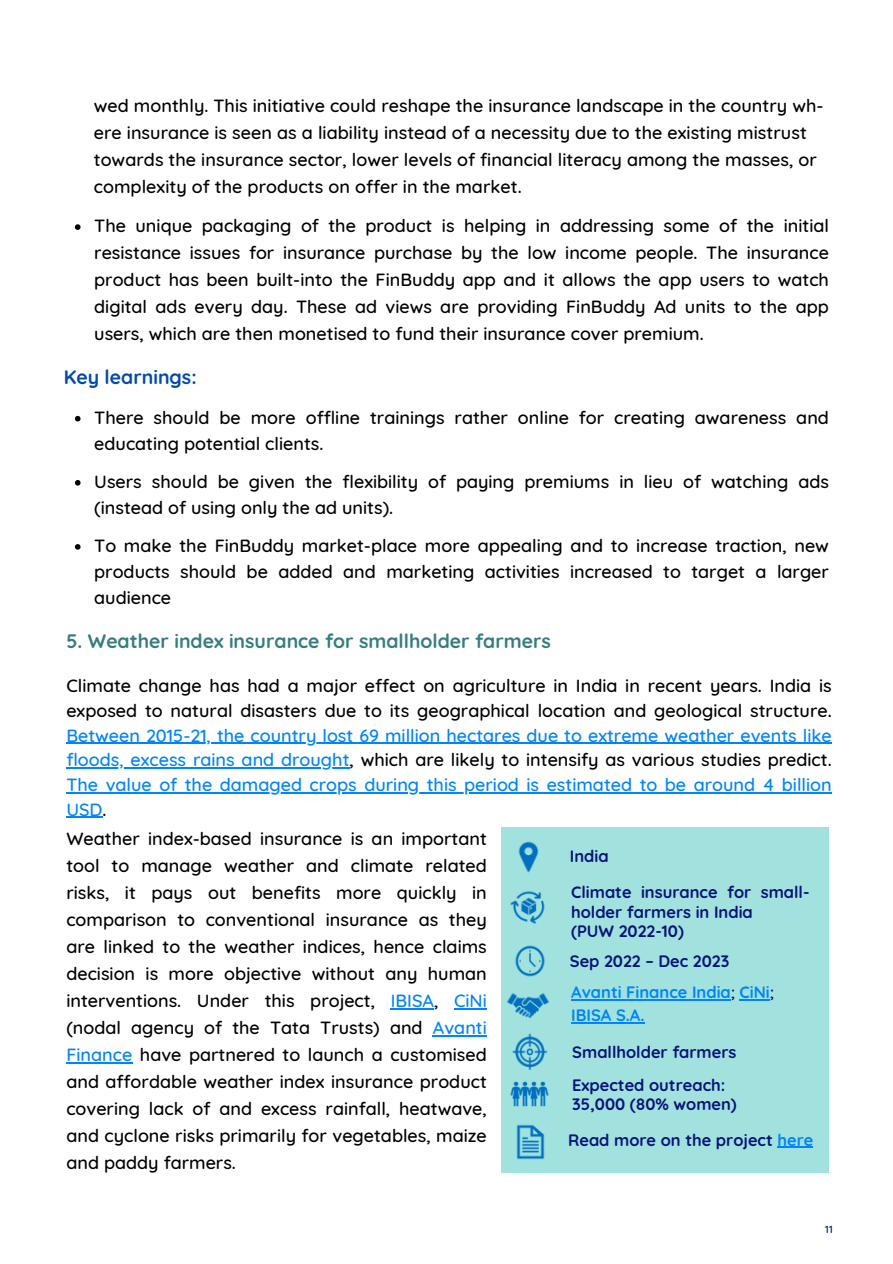
<style>
.page{position:relative;width:893px;height:1264px;background:#fff}
.page>*{position:absolute;margin:0;border:0;box-sizing:border-box;transform-origin:0 0}
.t1{font:700 19.5px "Quicksand";color:#377d7d}
.t2{font:700 19.5px "Quicksand";color:#004aad}
.t3{font:500 18px/27px "Quicksand";color:#000;text-align:justify}
.t4{font:700 16.5px/19px "Quicksand";color:#061479}
.t5{font:700 16.5px "Quicksand";color:#0085fc}
.t6{font:500 10.5px "Quicksand";color:#061479}
.s1{color:#0085fc}
.s2{font-weight:500;color:#061479}
</style>
<div class="page">
<svg style="left:75px;top:224px;width:6px;height:6px"></svg>
<svg style="left:75px;top:416px;width:6px;height:5px"></svg>
<svg style="left:75px;top:480px;width:6px;height:5px"></svg>
<svg style="left:75px;top:544px;width:6px;height:5px"></svg>
<hr style="left:66px;top:742px;width:765px;height:1px;background:#0085fc">
<hr style="left:66px;top:767px;width:283px;height:1px;background:#0085fc">
<hr style="left:66px;top:792px;width:765px;height:1px;background:#0085fc">
<hr style="left:66px;top:816px;width:36px;height:2px;background:#0085fc">
<hr style="left:391px;top:1008px;width:43px;height:1px;background:#0085fc">
<hr style="left:454px;top:1008px;width:33px;height:1px;background:#0085fc">
<hr style="left:433px;top:1035px;width:54px;height:1px;background:#0085fc">
<hr style="left:66px;top:1062px;width:66px;height:1px;background:#0085fc">
<div style="left:501px;top:827px;width:328px;height:346px;background:#a2e2de"></div>
<img style="left:518px;top:841px;width:21px;height:32px">
<img style="left:510px;top:891px;width:35px;height:33px">
<img style="left:515px;top:945px;width:30px;height:32px">
<img style="left:507px;top:993px;width:42px;height:26px">
<img style="left:512px;top:1033px;width:36px;height:37px">
<img style="left:510px;top:1081px;width:39px;height:26px">
<img style="left:516px;top:1124px;width:29px;height:36px">
<hr style="left:777px;top:1146px;width:36px;height:1px;background:#0085fc">
<hr style="left:571px;top:999px;width:159px;height:1px;background:#0085fc">
<hr style="left:739px;top:999px;width:30px;height:1px;background:#0085fc">
<hr style="left:571px;top:1022px;width:73px;height:1px;background:#0085fc">
<p class="t3" style="left:94px;top:92px;width:731px">wed monthly. This initiative could reshape the insurance landscape in the country wh-</p>
<p class="t3" style="left:94px;top:118px;width:714px">ere insurance is seen as a liability instead of a necessity due to the existing mistrust</p>
<p class="t3" style="left:94px;top:145px;width:724px">towards the insurance sector, lower levels of financial literacy among the masses, or</p>
<p class="t3" style="left:94px;top:172px;width:429px">complexity of the products on offer in the market.</p>
<p class="t3" style="left:94px;top:212px;width:736px">The unique packaging of the product is helping in addressing some of the initial resistance issues for insurance purchase by the low income people. The insurance product has been built-into the FinBuddy app and it allows the app users to watch digital ads every day. These ad views are providing FinBuddy Ad units to the app users, which are then monetised to fund their insurance cover premium.</p>
<p class="t2" style="left:64px;top:365px;width:134px">Key learnings:</p>
<p class="t3" style="left:94px;top:404px;width:736px;line-height:25.8px">There should be more offline trainings rather online for creating awareness and educating potential clients.</p>
<p class="t3" style="left:94px;top:468px;width:736px;line-height:25.8px">Users should be given the flexibility of paying premiums in lieu of watching ads (instead of using only the ad units).</p>
<p class="t3" style="left:94px;top:532px;width:736px;line-height:25.8px">To make the FinBuddy market-place more appealing and to increase traction, new products should be added and marketing activities increased to target a larger audience</p>
<p class="t1" style="left:66px;top:628px;width:486px">5. Weather index insurance for smallholder farmers</p>
<p class="t3" style="left:66px;top:673px;width:766px;line-height:24.8px">Climate change has had a major effect on agriculture in India in recent years. India is exposed to natural disasters due to its geographical location and geological structure.<br><span class="s1">Between 2015-21, the country lost 69 million hectares due to extreme weather events like floods, excess rains and drought</span>, which are likely to intensify as various studies predict.<br><span class="s1">The value of the damaged crops during this period is estimated to be around 4 billion USD</span>.</p>
<p class="t3" style="left:66px;top:825px;width:422px">Weather index-based insurance is an important tool to manage weather and climate related risks, it pays out benefits more quickly in comparison to conventional insurance as they are linked to the weather indices, hence claims decision is more objective without any human interventions. Under this project, <span class="s1">IBISA</span>, <span class="s1">CiNi </span>(nodal agency of the Tata Trusts) and <span class="s1">Avanti Finance</span> have partnered to launch a customised and affordable weather index insurance product covering lack of and excess rainfall, heatwave, and cyclone risks primarily for vegetables, maize and paddy farmers.</p>
<p class="t4" style="left:569px;top:846px;width:40px">India</p>
<p class="t4" style="left:571px;top:882px;width:240px">Climate insurance for small&shy;holder farmers in India</p>
<p class="t4" style="left:571px;top:920px;width:114px">(PUW 2022-10)</p>
<p class="t4" style="left:569px;top:951px;width:161px">Sep 2022 – Dec 2023</p>
<p class="t5" style="left:571px;top:981px;width:204px">Avanti Finance India<span class="s2">;</span> CiNi<span class="s2">;</span></p>
<p class="t5" style="left:571px;top:1004px;width:75px">IBISA S.A.</p>
<p class="t4" style="left:572px;top:1042px;width:166px">Smallholder farmers</p>
<p class="t4" style="left:572px;top:1075px;width:155px">Expected outreach:</p>
<p class="t4" style="left:572px;top:1094px;width:166px">35,000 (80% women)</p>
<p class="t4" style="left:568px;top:1129px;width:247px">Read more on the project <span class="s1">here</span></p>
<p class="t6" style="left:825px;top:1222px;width:9px">11</p>
</div>
